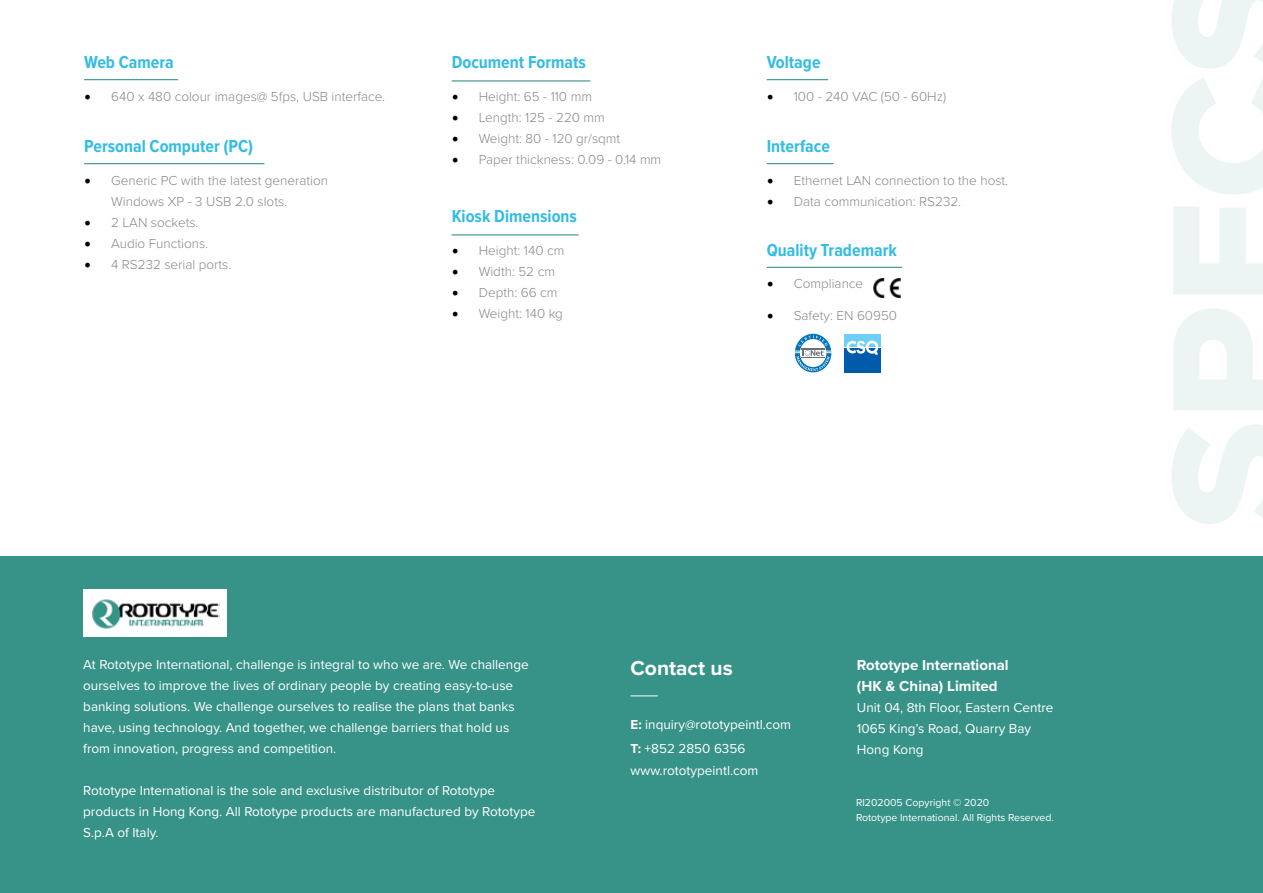
<style>
.page{position:relative;width:1263px;height:893px;background:#fff}
.page>*{position:absolute;margin:0;border:0;box-sizing:border-box;transform-origin:0 0}
.t1{font:700 21px "Proxima Nova";color:#fff}
.t2{font:700 18px "Proxima Nova Cond";color:#33bce4}
.t3{font:700 15px/21px "Proxima Nova";color:#fff}
.t4{font:13.5px/21px "Proxima Nova";color:#fff}
.t5{font:300 13.5px/21px "Proxima Nova";color:#888787}
.t6{font:10.5px/15px "Proxima Nova";color:#fff}
.s1{font-family:"Minion Pro";font-weight:400;font-size:18px;color:#000}
.s2{font-weight:700}
</style>
<div class="page">
<div style="left:0;top:556px;width:1263px;height:337px;background:#379388"></div>
<div style="left:83px;top:589px;width:144px;height:48px;background:#fff"></div>
<img style="left:92px;top:599px;width:127px;height:30px">
<svg style="left:630px;top:695px;width:28px;height:1px"></svg>
<hr style="left:767px;top:163px;width:66px;height:1px;background:#379388">
<hr style="left:767px;top:79px;width:61px;height:1px;background:#379388">
<hr style="left:767px;top:267px;width:135px;height:1px;background:#379388">
<img style="left:873px;top:278px;width:28px;height:20px">
<svg style="left:795px;top:334px;width:36px;height:38px"></svg>
<div style="left:844px;top:347px;width:37px;height:25px;background:#005baa"></div>
<div style="left:844px;top:334px;width:37px;height:13px;background:#6dcff6"></div>
<hr style="left:844px;top:347px;width:37px;height:1px;background:#fff">
<svg style="left:846px;top:341px;width:32px;height:14px"></svg>
<hr style="left:452px;top:80px;width:138px;height:2px;background:#379388">
<hr style="left:452px;top:234px;width:127px;height:1px;background:#379388">
<hr style="left:84px;top:79px;width:94px;height:1px;background:#379388">
<hr style="left:84px;top:163px;width:180px;height:1px;background:#379388">
<h2 class="t2" style="left:84px;top:52px;width:91px">Web Camera</h2>
<p class="t5" style="left:84px;top:85px;width:303px"><span class="s1">•</span> 640 x 480 colour images@ 5fps, USB interface.</p>
<h2 class="t2" style="left:84px;top:136px;width:171px">Personal Computer (PC)</h2>
<p class="t5" style="left:111px;top:169px;width:218px;text-indent:-27px"><span class="s1">•</span> Generic PC with the latest generation<br>Windows XP - 3 USB 2.0 slots.</p>
<p class="t5" style="left:84px;top:211px;width:116px"><span class="s1">•</span> 2 LAN sockets.</p>
<p class="t5" style="left:84px;top:232px;width:125px"><span class="s1">•</span> Audio Functions.</p>
<p class="t5" style="left:84px;top:253px;width:149px"><span class="s1">•</span> 4 RS232 serial ports.</p>
<h2 class="t2" style="left:452px;top:52px;width:136px">Document Formats</h2>
<p class="t5" style="left:452px;top:85px;width:142px"><span class="s1">•</span> Height: 65 - 110 mm</p>
<p class="t5" style="left:452px;top:106px;width:155px"><span class="s1">•</span> Length: 125 - 220 mm</p>
<p class="t5" style="left:452px;top:127px;width:170px"><span class="s1">•</span> Weight: 80 - 120 gr/sqmt</p>
<p class="t5" style="left:452px;top:148px;width:211px"><span class="s1">•</span> Paper thickness: 0.09 - 0.14 mm</p>
<h2 class="t2" style="left:452px;top:206px;width:127px">Kiosk Dimensions</h2>
<p class="t5" style="left:452px;top:239px;width:114px"><span class="s1">•</span> Height: 140 cm</p>
<p class="t5" style="left:452px;top:260px;width:105px"><span class="s1">•</span> Width: 52 cm</p>
<p class="t5" style="left:452px;top:281px;width:107px"><span class="s1">•</span> Depth: 66 cm</p>
<p class="t5" style="left:452px;top:302px;width:113px"><span class="s1">•</span> Weight: 140 kg</p>
<h2 class="t2" style="left:767px;top:52px;width:55px">Voltage</h2>
<p class="t5" style="left:767px;top:85px;width:181px"><span class="s1">•</span> 100 - 240 VAC (50 - 60Hz)</p>
<h2 class="t2" style="left:767px;top:136px;width:65px">Interface</h2>
<p class="t5" style="left:767px;top:169px;width:243px"><span class="s1">•</span> Ethernet LAN connection to the host.</p>
<p class="t5" style="left:767px;top:190px;width:196px"><span class="s1">•</span> Data communication: RS232.</p>
<h2 class="t2" style="left:767px;top:240px;width:132px">Quality Trademark</h2>
<p class="t5" style="left:767px;top:273px;width:98px"><span class="s1">•</span> Compliance</p>
<p class="t5" style="left:767px;top:305px;width:132px"><span class="s1">•</span> Safety: EN 60950</p>
<p class="t4" style="left:83px;top:653px;width:447px">At Rototype International, challenge is integral to who we are. We challenge ourselves to improve the lives of ordinary people by creating easy-to-use banking solutions. We challenge ourselves to realise the plans that banks have, using technology. And together, we challenge barriers that hold us from innovation, progress and competition.</p>
<p class="t4" style="left:83px;top:779px;width:454px">Rototype International is the sole and exclusive distributor of Rototype products in Hong Kong. All Rototype products are manufactured by Rototype<br>S.p.A of Italy.</p>
<h1 class="t1" style="left:630px;top:652px;width:104px">Contact us</h1>
<p class="t4" style="left:630px;top:713px;width:162px"><span class="s2">E:</span> inquiry@rototypeintl.com</p>
<p class="t4" style="left:630px;top:738px;width:116px"><span class="s2">T:</span> +852 2850 6356</p>
<p class="t4" style="left:630px;top:759px;width:129px">www.rototypeintl.com</p>
<p class="t3" style="left:857px;top:654px;width:153px">Rototype International (HK &amp; China) Limited</p>
<p class="t4" style="left:857px;top:697px;width:198px">Unit 04, 8th Floor, Eastern Centre<br>1065 King’s Road, Quarry Bay<br>Hong Kong</p>
<p class="t6" style="left:856px;top:794px;width:199px">RI202005 Copyright © 2020<br>Rototype International. All Rights Reserved.</p>
</div>
